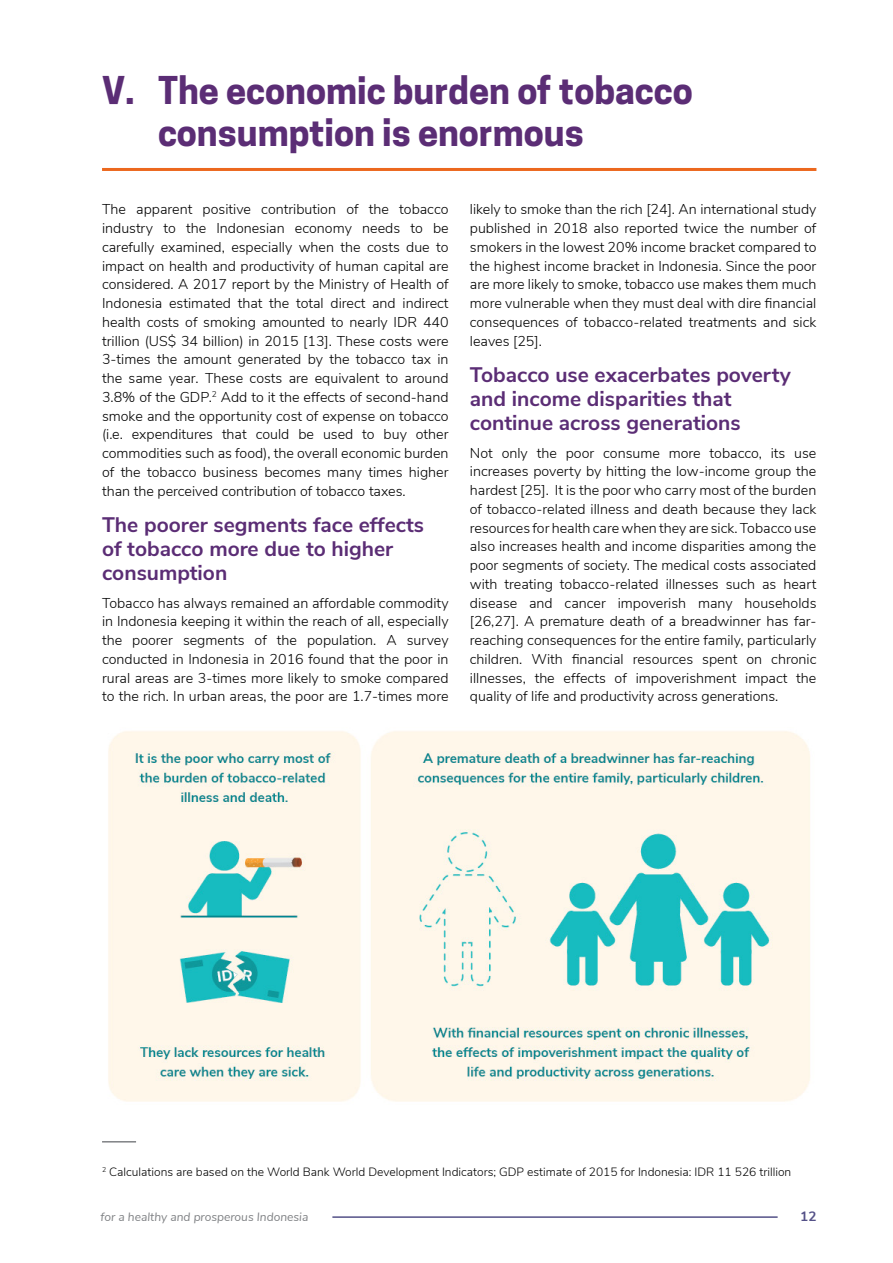
<style>
.page{position:relative;width:893px;height:1263px;background:#fff}
.page>*{position:absolute;margin:0;border:0;box-sizing:border-box;transform-origin:0 0}
.t1{font:700 36px/42px "Cooper Hewitt";color:#5b2d75}
.t2{font:700 21px/24px "Nunito Sans";color:#5b2d75}
.t3{font:300 14.25px/18.8px "Nunito Sans";color:#000;text-align:justify}
.t4{font:700 13.5px "Nunito Sans";color:#545188}
.t5{font:300 12px "Nunito Sans";color:#000}
.t6{font:italic 12px "Nunito Sans";color:#808285}
</style>
<div class="page">
<hr style="left:332px;top:1216px;width:446px;height:2px;background:#545188">
<hr style="left:102px;top:1141px;width:34px;height:1px;background:#808285">
<hr style="left:102px;top:168px;width:714px;height:3px;background:#ec681e">
<img style="left:108px;top:731px;width:702px;height:371px">
<h1 class="t1" style="left:158px;top:69px;width:536px;text-indent:-56px">V. The economic burden of tobacco consumption is enormous</h1>
<p class="t3" style="left:102px;top:199px;width:348px">The apparent positive contribution of the tobacco industry to the Indonesian economy needs to be carefully examined, especially when the costs due to impact on health and productivity of human capital are considered. A 2017 report by the Ministry of Health of Indonesia estimated that the total direct and indirect health costs of smoking amounted to nearly IDR 440 trillion (US$ 34 billion) in 2015 [13]. These costs were 3-times the amount generated by the tobacco tax in the same year. These costs are equivalent to around 3.8% of the GDP.<sup>2</sup> Add to it the effects of second-hand smoke and the opportunity cost of expense on tobacco (i.e. expenditures that could be used to buy other commodities such as food), the overall economic burden of the tobacco business becomes many times higher than the perceived contribution of tobacco taxes.</p>
<h2 class="t2" style="left:102px;top:512px;width:323px">The poorer segments face effects of tobacco more due to higher consumption</h2>
<p class="t3" style="left:102px;top:592px;width:348px">Tobacco has always remained an affordable commodity in Indonesia keeping it within the reach of all, especially the poorer segments of the population. A survey conducted in Indonesia in 2016 found that the poor in rural areas are 3-times more likely to smoke compared to the rich. In urban areas, the poor are 1.7-times more</p>
<p class="t3" style="left:470px;top:199px;width:348px">likely to smoke than the rich [24]. An international study published in 2018 also reported twice the number of smokers in the lowest 20% income bracket compared to the highest income bracket in Indonesia. Since the poor are more likely to smoke, tobacco use makes them much more vulnerable when they must deal with dire financial consequences of tobacco-related treatments and sick leaves [25].</p>
<h2 class="t2" style="left:470px;top:362px;width:322px">Tobacco use exacerbates poverty and income disparities that continue across generations</h2>
<p class="t3" style="left:470px;top:442px;width:348px">Not only the poor consume more tobacco, its use increases poverty by hitting the low-income group the hardest [25]. It is the poor who carry most of the burden of tobacco-related illness and death because they lack resources for health care when they are sick. Tobacco use also increases health and income disparities among the poor segments of society. The medical costs associated with treating tobacco-related illnesses such as heart disease and cancer impoverish many households [26,27]. A premature death of a breadwinner has far&shy;reaching consequences for the entire family, particularly children. With financial resources spent on chronic illnesses, the effects of impoverishment impact the quality of life and productivity across generations.</p>
<p class="t5" style="left:102px;top:1163px;width:691px"><sup>2</sup> Calculations are based on the World Bank World Development Indicators; GDP estimate of 2015 for Indonesia: IDR 11 526 trillion</p>
<p class="t6" style="left:101px;top:1208px;width:209px">for a healthy and prosperous Indonesia</p>
<p class="t4" style="left:800px;top:1207px;width:18px">12</p>
</div>
